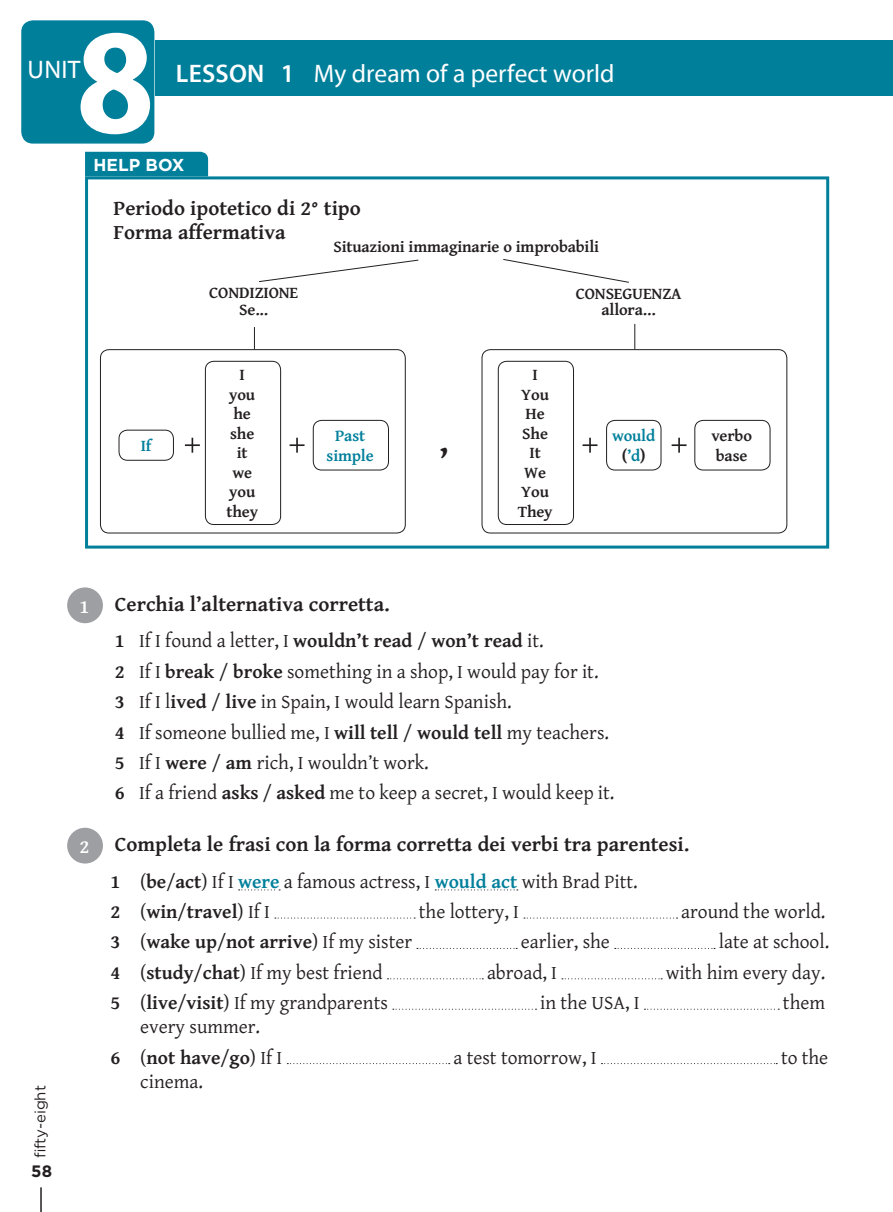
<style>
.page{position:relative;width:893px;height:1212px;background:#fff}
.page>*{position:absolute;margin:0;border:0;box-sizing:border-box;transform-origin:0 0}
.t1{font:700 semi-condensed 151.5px "Myriad Pro";color:#fff}
.t2{font:700 34.5px "Kind 10";color:#231f20}
.t3{font:25.5px "Myriad Pro";color:#fff}
.t4{font:700 21px "Kind 06";color:#231f20}
.t5{font:700 21px/24px "Kind 10";color:#231f20}
.t6{font:19.5px/30.5px "Kind 10";color:#231f20}
.t7{font:700 19.5px "Kind 10";color:#231f20}
.t8{font:700 19.5px "Kind 10";color:#fff}
.t9{font:700 17.25px "Gotham";color:#fff}
.t10{font:700 16.5px/19.5px "Kind 10";letter-spacing:-.01em;color:#231f20;text-align:center}
.t11{font:700 16.5px/19.5px "Kind 10";letter-spacing:-.01em;color:#007f9b;text-align:center}
.t12{font:700 16.5px "Gotham";color:#231f20}
.t13{font:15px "Gotham";letter-spacing:-.005em;color:#231f20}
.s1{font-weight:600}
.s2{color:#231f20}
.s3{font-weight:700}
.s4{font-weight:700;color:#007f9b}
.s5{font-weight:400}
</style>
<div class="page">
<div style="left:156px;top:40px;width:737px;height:56px;background:#007f9b"></div>
<div style="left:21px;top:20px;width:133px;height:124px;background:#007f9b;border-radius:12px"></div>
<hr style="left:40px;top:1187px;width:2px;height:25px;background:#231f20">
<svg style="left:239px;top:889px;width:41px;height:1px"></svg>
<svg style="left:435px;top:889px;width:83px;height:1px"></svg>
<svg style="left:275px;top:917px;width:140px;height:1px"></svg>
<svg style="left:524px;top:917px;width:153px;height:1px"></svg>
<svg style="left:417px;top:948px;width:100px;height:1px"></svg>
<svg style="left:615px;top:948px;width:100px;height:1px"></svg>
<svg style="left:387px;top:978px;width:96px;height:1px"></svg>
<svg style="left:562px;top:978px;width:100px;height:1px"></svg>
<svg style="left:393px;top:1009px;width:143px;height:1px"></svg>
<svg style="left:644px;top:1009px;width:135px;height:1px"></svg>
<svg style="left:287px;top:1063px;width:163px;height:1px"></svg>
<svg style="left:601px;top:1063px;width:176px;height:1px"></svg>
<div style="left:67px;top:587px;width:36px;height:36px;background:#9d9fa2;border-radius:50%"></div>
<div style="left:67px;top:828px;width:36px;height:35px;background:#9d9fa2;border-radius:50%"></div>
<div style="left:85px;top:176px;width:744px;height:373px;border:3px solid #007f9b"></div>
<div style="left:100px;top:349px;width:306px;height:184px;border:1px solid #231f20;border-radius:9px"></div>
<div style="left:482px;top:349px;width:305px;height:184px;border:1px solid #231f20;border-radius:9px"></div>
<div style="left:85px;top:152px;width:123px;height:24px;background:#007f9b"></div>
<svg style="left:259px;top:259px;width:160px;height:23px"></svg>
<svg style="left:503px;top:259px;width:126px;height:24px"></svg>
<svg style="left:634px;top:324px;width:1px;height:25px"></svg>
<svg style="left:254px;top:327px;width:1px;height:22px"></svg>
<div style="left:119px;top:430px;width:55px;height:31px;border:1px solid #231f20;border-radius:9px"></div>
<div style="left:606px;top:420px;width:55px;height:50px;border:1px solid #231f20;border-radius:9px"></div>
<div style="left:313px;top:420px;width:76px;height:50px;border:1px solid #231f20;border-radius:9px"></div>
<div style="left:694px;top:420px;width:76px;height:50px;border:1px solid #231f20;border-radius:9px"></div>
<svg style="left:290px;top:438px;width:14px;height:15px"></svg>
<svg style="left:583px;top:438px;width:14px;height:15px"></svg>
<svg style="left:672px;top:438px;width:15px;height:15px"></svg>
<svg style="left:185px;top:438px;width:15px;height:15px"></svg>
<div style="left:205px;top:361px;width:76px;height:164px;border:1px solid #231f20;border-radius:9px"></div>
<div style="left:498px;top:361px;width:76px;height:164px;border:1px solid #231f20;border-radius:9px"></div>
<h1 class="t1" style="left:76px;top:-3px;width:80px">8</h1>
<h3 class="t3" style="left:28px;top:55px;width:54px">UNIT</h3>
<h3 class="t3" style="left:176px;top:60px;width:440px"><span class="s1">LESSON 1</span> My dream of a perfect world</h3>
<p class="t9" style="left:94px;top:155px;width:92px">HELP BOX</p>
<p class="t5" style="left:114px;top:195px;width:249px">Periodo ipotetico di 2° tipo<br>Forma affermativa</p>
<p class="t10" style="left:333px;top:236px;width:267px">Situazioni immaginarie o improbabili</p>
<p class="t10" style="left:209px;top:284px;width:91px;line-height:16.5px">CONDIZIONE<br>Se...</p>
<p class="t10" style="left:576px;top:285px;width:107px;line-height:16.5px">CONSEGUENZA allora...</p>
<p class="t10" style="left:226px;top:365px;width:33px">I you he she it we you they</p>
<p class="t10" style="left:518px;top:365px;width:37px">I<br>You<br>He<br>She<br>It<br>We<br>You<br>They</p>
<p class="t11" style="left:141px;top:435px;width:12px">If</p>
<p class="t11" style="left:612px;top:425px;width:45px">would <span class="s2">(</span>’d<span class="s2">)</span></p>
<p class="t11" style="left:327px;top:425px;width:49px">Past simple</p>
<p class="t10" style="left:711px;top:425px;width:42px;text-align:left">verbo base</p>
<h2 class="t2" style="left:439px;top:415px;width:11px">,</h2>
<p class="t13" style="left:32px;top:1158px;width:75px;rotate:-90deg">fifty-eight</p>
<p class="t12" style="left:31px;top:1161px;width:22px">58</p>
<p class="t8" style="left:79px;top:592px;width:11px">1</p>
<p class="t8" style="left:79px;top:832px;width:11px">2</p>
<p class="t4" style="left:115px;top:588px;width:277px">Cerchia l’alternativa corretta.</p>
<p class="t6" style="left:115px;top:625px;width:501px"><span class="s3">1</span> If I found a letter, I <span class="s3">wouldn’t read</span> / <span class="s3">won’t read</span> it.<br><span class="s3">2</span> If I <span class="s3">break</span> / <span class="s3">broke</span> something in a shop, I would pay for it.<br><span class="s3">3</span> If I l<span class="s3">ived</span> / <span class="s3">live</span> in Spain, I would learn Spanish.<br><span class="s3">4</span> If someone bullied me, I <span class="s3">will tell</span> / <span class="s3">would tell</span> my teachers.<br><span class="s3">5</span> If I <span class="s3">were</span> / <span class="s3">am</span> rich, I wouldn’t work.<br><span class="s3">6</span> If a friend <span class="s3">asks</span> / <span class="s3">asked</span> me to keep a secret, I would keep it.</p>
<p class="t4" style="left:115px;top:828px;width:576px">Completa le frasi con la forma corretta dei verbi tra parentesi.</p>
<p class="t6" style="left:111px;top:865px;width:529px"><span class="s3">1</span> (<span class="s3">be</span>/<span class="s3">act</span>) If I <span class="s4">were</span> a famous actress, I <span class="s4">would act</span> with Brad Pitt.<br><span class="s3">2</span> (<span class="s3">win</span>/<span class="s3">travel</span>) If I</p>
<p class="t6" style="left:419px;top:895px;width:102px">the lottery, I</p>
<p class="t6" style="left:681px;top:895px;width:145px">around the world.</p>
<p class="t7" style="left:111px;top:927px;width:303px">3 <span class="s5">(</span>wake up<span class="s5">/</span>not arrive<span class="s5">) If my sister</span></p>
<p class="t6" style="left:521px;top:926px;width:91px">earlier, she</p>
<p class="t6" style="left:719px;top:926px;width:112px">late at school.</p>
<p class="t6" style="left:111px;top:956px;width:274px"><span class="s3">4</span> (<span class="s3">study</span>/<span class="s3">chat</span>) If my best friend</p>
<p class="t6" style="left:487px;top:956px;width:72px">abroad, I</p>
<p class="t6" style="left:666px;top:956px;width:161px">with him every day.</p>
<p class="t6" style="left:110px;top:986px;width:279px"><span class="s3">5</span> (<span class="s3">live</span>/<span class="s3">visit</span>) If my grandparents</p>
<p class="t6" style="left:540px;top:986px;width:101px">in the USA, I</p>
<p class="t6" style="left:783px;top:986px;width:44px">them</p>
<p class="t6" style="left:110px;top:1010px;width:173px;text-align:center">every summer.<br><span class="s3">6</span> (<span class="s3">not have</span>/<span class="s3">go</span>) If I</p>
<p class="t6" style="left:453px;top:1041px;width:145px">a test tomorrow, I</p>
<p class="t6" style="left:781px;top:1041px;width:49px">to the</p>
<p class="t6" style="left:140px;top:1065px;width:64px">cinema.</p>
</div>
